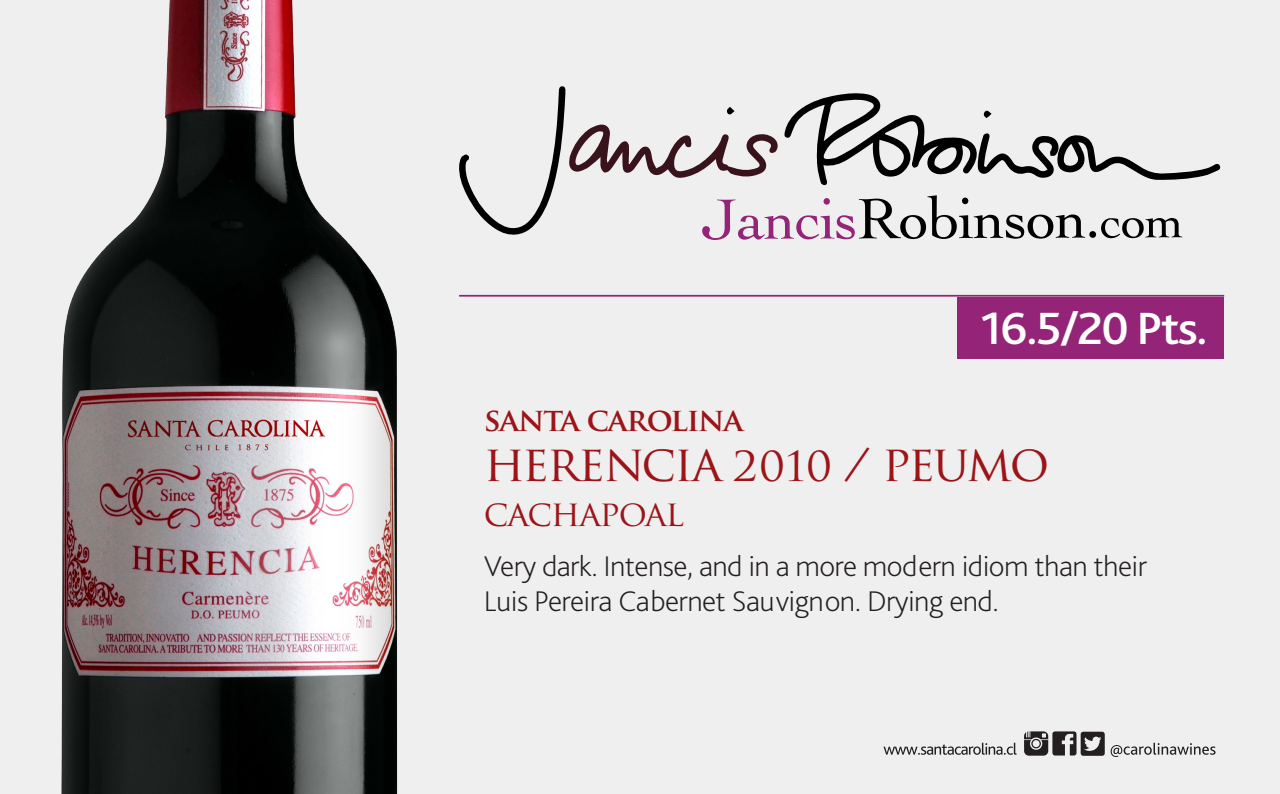
<style>
.page{position:relative;width:1280px;height:794px;background:#efefef}
.page>*{position:absolute;margin:0;border:0;box-sizing:border-box;transform-origin:0 0}
.t1{font:49px "Trajan Pro";letter-spacing:-.04em;color:#9c1418}
.t2{font:500 47.25px "Bliss Pro";letter-spacing:-.04em;color:#fff;scale:1.05 1}
.t3{font:35px "Trajan Pro";letter-spacing:-.04em;color:#9c1418}
.t4{font:700 31.5px "Trajan Pro";letter-spacing:-.04em;color:#9c1418}
.t5{font:200 29.75px/35px "Bliss Pro";letter-spacing:-.02em;color:#231f20;scale:1.05 1}
.s1{font-size:40.25px}
.s2{font-size:43.75px}
</style>
<div class="page">
<svg style="left:883px;top:742px;width:134px;height:13px"></svg>
<svg style="left:1024px;top:731px;width:191px;height:26px"></svg>
<svg style="left:459px;top:86px;width:762px;height:154px"></svg>
<img style="left:61px;top:0;width:337px;height:794px">
<hr style="left:459px;top:295px;width:765px;height:2px;background:#932477">
<div style="left:957px;top:297px;width:267px;height:61px;background:#932477"></div>
<p class="t2" style="left:981px;top:299px;width:218px">16.5/20 Pts.</p>
<p class="t4" style="left:484px;top:400px;width:261px">SANTA CAROLINA</p>
<p class="t1" style="left:484px;top:431px;width:567px">HERENCIA <span class="s1">2010</span> <span class="s2">/</span> PEUMO</p>
<p class="t3" style="left:484px;top:491px;width:202px">CACHAPOAL</p>
<p class="t5" style="left:484px;top:548px;width:633px">Very dark. Intense, and in a more modern idiom than their<br>Luis Pereira Cabernet Sauvignon. Drying end.</p>
</div>
